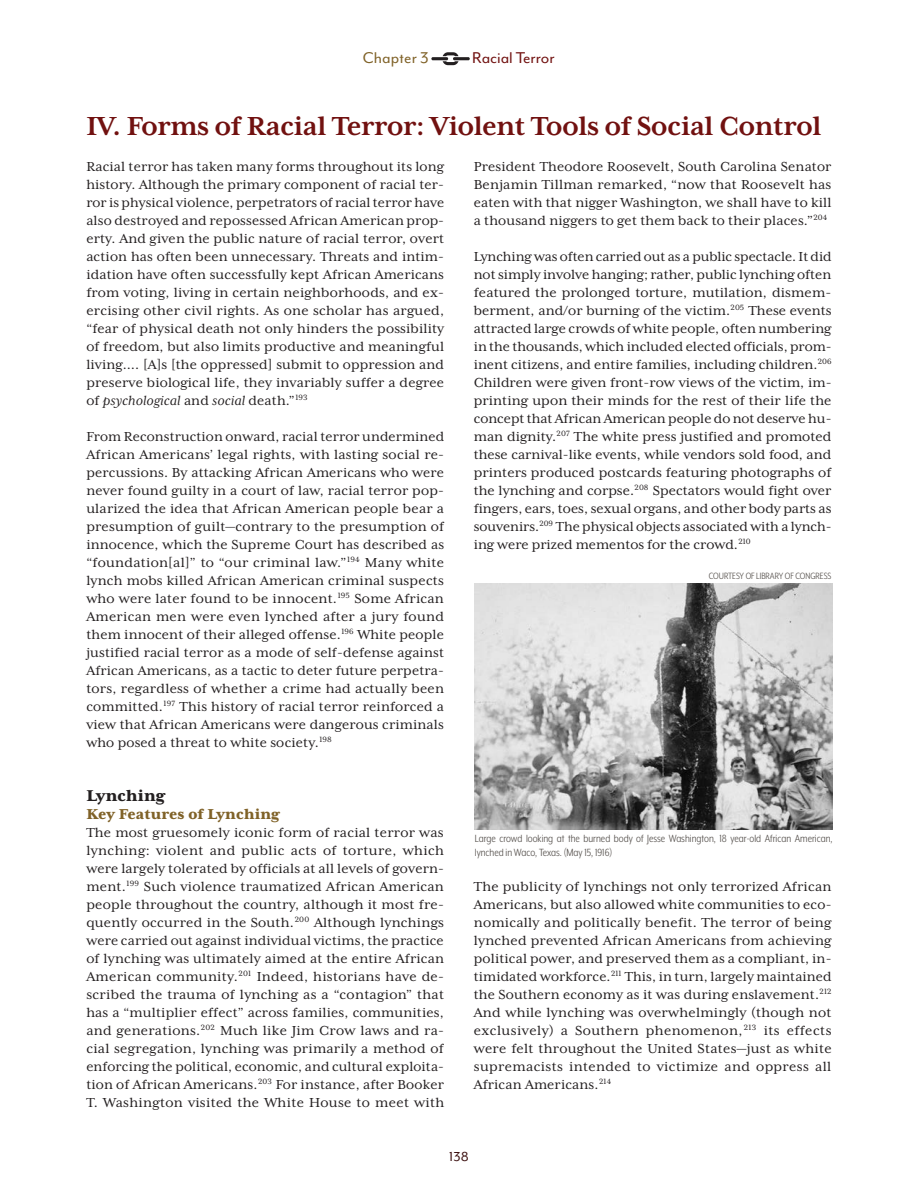
<style>
.page{position:relative;width:918px;height:1188px;background:#fff}
.page>*{position:absolute;margin:0;border:0;box-sizing:border-box;transform-origin:0 0}
.t1{font:700 30px "Mrs Eaves XL Serif OT";letter-spacing:-.01em;color:#711110}
.t2{font:18px "Mr Eaves Mod OT";color:#711110}
.t3{font:18px "Mr Eaves Mod OT";color:#806228}
.t4{font:800 18px "Mrs Eaves XL Serif OT";letter-spacing:.01em;color:#231f20}
.t5{font:800 16.5px "Mrs Eaves XL Serif OT";letter-spacing:.01em;color:#806228}
.t6{font:15px/18px "Mrs Eaves XL Serif OT";letter-spacing:.01em;color:#231f20;text-align:justify}
.t7{font:15px "Mr Eaves Mod OT";color:#3b0f0f}
.t8{font:12px/13.5px "Mr Eaves XL Mod Nar OT";color:#534e4a}
.t9{font:10.5px "Mr Eaves XL Mod Nar OT";color:#534e4a}
.s1{font-style:italic}
</style>
<div class="page">
<hr style="left:431px;top:57px;width:17px;height:3px;background:#231f20">
<hr style="left:453px;top:57px;width:17px;height:3px;background:#231f20">
<svg style="left:443px;top:52px;width:16px;height:13px"></svg>
<img style="left:475px;top:584px;width:357px;height:245px">
<p class="t3" style="left:363px;top:48px;width:67px">Chapter 3</p>
<p class="t2" style="left:472px;top:48px;width:84px">Racial Terror</p>
<p class="t1" style="left:86px;top:109px;width:737px">IV Forms of Racial Terror: Violent Tools of Social Control</p>
<p class="t6" style="left:86px;top:158px;width:359px">Racial terror has taken many forms throughout its long history. Although the primary component of racial ter&shy;ror is physical violence, perpetrators of racial terror have also destroyed and repossessed African American prop&shy;erty. And given the public nature of racial terror, overt action has often been unnecessary. Threats and intim&shy;idation have often successfully kept African Americans from voting, living in certain neighborhoods, and ex&shy;ercising other civil rights. As one scholar has argued, “fear of physical death not only hinders the possibility of freedom, but also limits productive and meaningful living…. [A]s [the oppressed] submit to oppression and preserve biological life, they invariably suffer a degree of <span class="s1">psychological</span> and <span class="s1">social</span> death.”<sup>193</sup></p>
<p class="t6" style="left:86px;top:428px;width:360px">From Reconstruction onward, racial terror undermined African Americans’ legal rights, with lasting social re&shy;percussions. By attacking African Americans who were never found guilty in a court of law, racial terror pop&shy;ularized the idea that African American people bear a presumption of guilt—contrary to the presumption of innocence, which the Supreme Court has described as “foundation[al]” to “our criminal law.”<sup>194</sup> Many white lynch mobs killed African American criminal suspects who were later found to be innocent.<sup>195</sup> Some African American men were even lynched after a jury found them innocent of their alleged offense.<sup>196</sup> White people justifed racial terror as a mode of self-defense against African Americans, as a tactic to deter future perpetra&shy;tors, regardless of whether a crime had actually been committed.<sup>197</sup> This history of racial terror reinforced a view that African Americans were dangerous criminals who posed a threat to white society.<sup>198</sup></p>
<p class="t4" style="left:86px;top:785px;width:80px">Lynching</p>
<p class="t5" style="left:86px;top:805px;width:195px">Key Features of Lynching</p>
<p class="t6" style="left:86px;top:824px;width:359px">The most gruesomely iconic form of racial terror was lynching: violent and public acts of torture, which were largely tolerated by offcials at all levels of govern&shy;ment.<sup>199</sup> Such violence traumatized African American people throughout the country, although it most fre&shy;quently occurred in the South.<sup>200</sup> Although lynchings were carried out against individual victims, the practice of lynching was ultimately aimed at the entire African American community.<sup>201</sup> Indeed, historians have de&shy;scribed the trauma of lynching as a “contagion” that has a “multiplier effect” across families, communities, and generations.<sup>202</sup> Much like Jim Crow laws and ra&shy;cial segregation, lynching was primarily a method of enforcing the political, economic, and cultural exploita&shy;tion of African Americans.<sup>203</sup> For instance, after Booker</p>
<p class="t6" style="left:86px;top:1094px;width:359px">T. Washington visited the White House to meet with</p>
<p class="t6" style="left:474px;top:158px;width:359px">President Theodore Roosevelt, South Carolina Senator Benjamin Tillman remarked, “now that Roosevelt has eaten with that nigger Washington, we shall have to kill a thousand niggers to get them back to their places.”<sup>204</sup></p>
<p class="t6" style="left:474px;top:248px;width:359px">Lynching was often carried out as a public spectacle. It did not simply involve hanging; rather, public lynching often featured the prolonged torture, mutilation, dismem&shy;berment, and/or burning of the victim.<sup>205</sup> These events attracted large crowds of white people, often numbering in the thousands, which included elected offcials, prom&shy;inent citizens, and entire families, including children.<sup>206<br></sup>Children were given front-row views of the victim, im&shy;printing upon their minds for the rest of their life the concept that African American people do not deserve hu&shy;man dignity.<sup>207</sup> The white press justifed and promoted these carnival-like events, while vendors sold food, and printers produced postcards featuring photographs of the lynching and corpse.<sup>208</sup> Spectators would fght over fngers, ears, toes, sexual organs, and other body parts as souvenirs.<sup>209</sup> The physical objects associated with a lynch&shy;ing were prized mementos for the crowd.<sup>210</sup></p>
<p class="t9" style="left:709px;top:570px;width:124px">COURTESY OF LIBRARY OF CONGRESS</p>
<p class="t8" style="left:475px;top:832px;width:359px">Large crowd looking at the burned body of Jesse Washington, 18 year-old African American, lynched in Waco, Texas. (May 15, 1916)</p>
<p class="t6" style="left:474px;top:878px;width:359px">The publicity of lynchings not only terrorized African Americans, but also allowed white communities to eco&shy;nomically and politically beneft. The terror of being lynched prevented African Americans from achieving political power, and preserved them as a compliant, in&shy;timidated workforce.<sup>211</sup> This, in turn, largely maintained the Southern economy as it was during enslavement.<sup>212<br></sup>And while lynching was overwhelmingly (though not exclusively) a Southern phenomenon,<sup>213</sup> its effects were felt throughout the United States—just as white supremacists intended to victimize and oppress all African Americans.<sup>214</sup></p>
<p class="t7" style="left:449px;top:1148px;width:21px">138</p>
</div>
